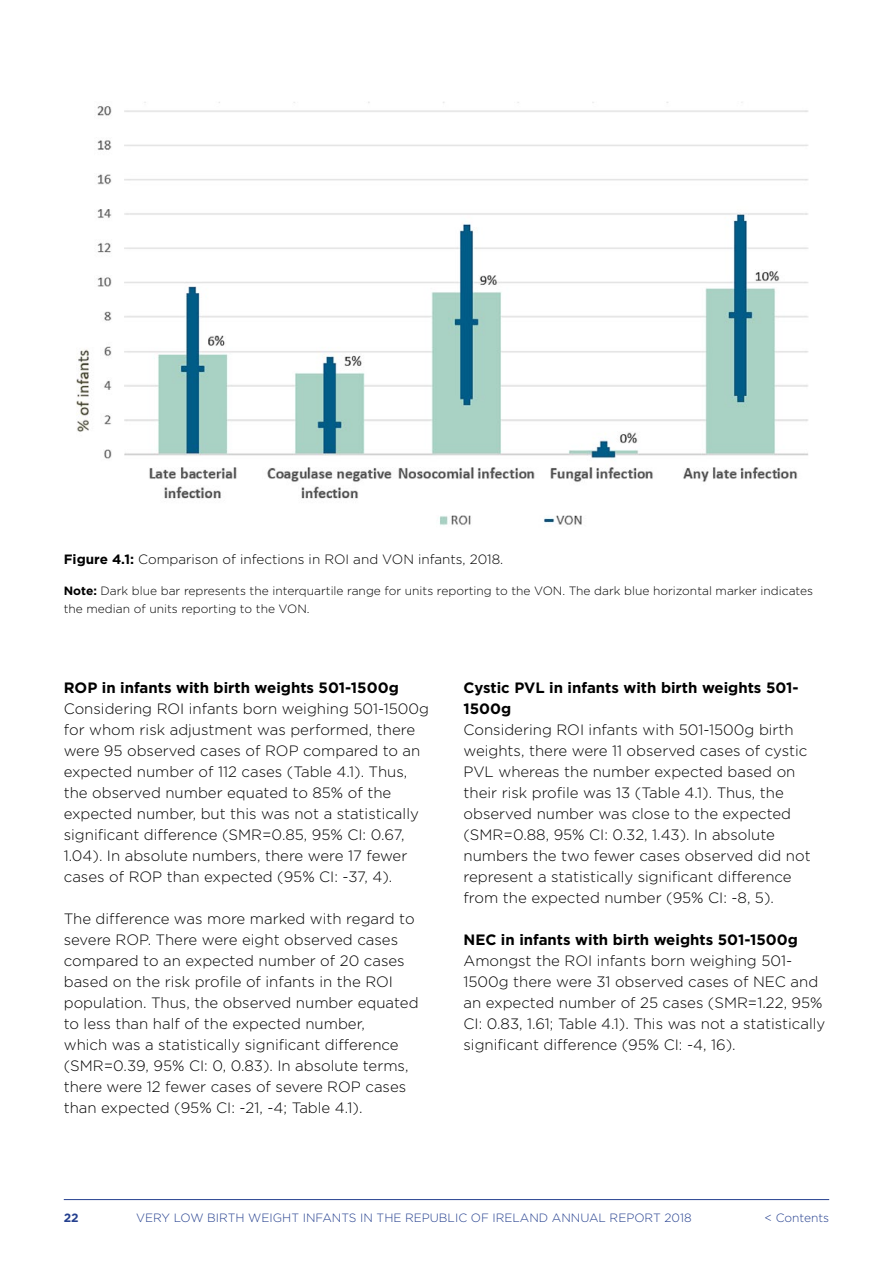
<style>
.page{position:relative;width:893px;height:1263px;background:#fff}
.page>*{position:absolute;margin:0;border:0;box-sizing:border-box;transform-origin:0 0}
.t1{font:300 15px/21px "Gotham";color:#000}
.t2{font:700 15px/21px "Gotham";color:#000}
.t3{font:300 13.5px "Gotham";color:#000}
.t4{font:300 12px/18px "Gotham";color:#000}
.t5{font:300 12px "Gotham";color:#25408f}
.t6{font:700 12px "Gotham";color:#25408f}
.s1{font-weight:700}
</style>
<div class="page">
<hr style="left:64px;top:1199px;width:765px;height:1px;background:#25408f">
<img style="left:76px;top:102px;width:733px;height:424px">
<p class="t3" style="left:64px;top:552px;width:441px"><span class="s1">Figure 4.1:</span> Comparison of infections in ROI and VON infants, 2018.</p>
<p class="t4" style="left:64px;top:581px;width:751px"><span class="s1">Note:</span> Dark blue bar represents the interquartile range for units reporting to the VON. The dark blue horizontal marker indicates the median of units reporting to the VON.</p>
<p class="t2" style="left:64px;top:677px;width:336px">ROP in infants with birth weights 501-1500g</p>
<p class="t1" style="left:64px;top:698px;width:367px">Considering ROI infants born weighing 501-1500g for whom risk adjustment was performed, there were 95 observed cases of ROP compared to an expected number of 112 cases (Table 4.1). Thus, the observed number equated to 85% of the expected number, but this was not a statistically significant difference (SMR=0.85, 95% CI: 0.67, 1.04). In absolute numbers, there were 17 fewer cases of ROP than expected (95% CI: -37, 4).</p>
<p class="t1" style="left:64px;top:908px;width:356px">The difference was more marked with regard to severe ROP. There were eight observed cases compared to an expected number of 20 cases based on the risk profile of infants in the ROI population. Thus, the observed number equated to less than half of the expected number,<br>which was a statistically significant difference (SMR=0.39, 95% CI: 0, 0.83). In absolute terms, there were 12 fewer cases of severe ROP cases than expected (95% CI: -21, -4; Table 4.1).</p>
<p class="t2" style="left:463px;top:677px;width:337px">Cystic PVL in infants with birth weights 501-<br>1500g</p>
<p class="t1" style="left:463px;top:719px;width:349px">Considering ROI infants with 501-1500g birth weights, there were 11 observed cases of cystic PVL whereas the number expected based on their risk profile was 13 (Table 4.1). Thus, the observed number was close to the expected (SMR=0.88, 95% CI: 0.32, 1.43). In absolute numbers the two fewer cases observed did not represent a statistically significant difference from the expected number (95% CI: -8, 5).</p>
<p class="t2" style="left:463px;top:929px;width:336px">NEC in infants with birth weights 501-1500g</p>
<p class="t1" style="left:463px;top:950px;width:363px">Amongst the ROI infants born weighing 501- 1500g there were 31 observed cases of NEC and an expected number of 25 cases (SMR=1.22, 95% CI: 0.83, 1.61; Table 4.1). This was not a statistically significant difference (95% CI: -4, 16).</p>
<p class="t6" style="left:64px;top:1211px;width:16px">22</p>
<p class="t5" style="left:136px;top:1211px;width:557px">VERY LOW BIRTH WEIGHT INFANTS IN THE REPUBLIC OF IRELAND ANNUAL REPORT 2018</p>
<p class="t5" style="left:764px;top:1211px;width:66px">&lt; Contents</p>
</div>
